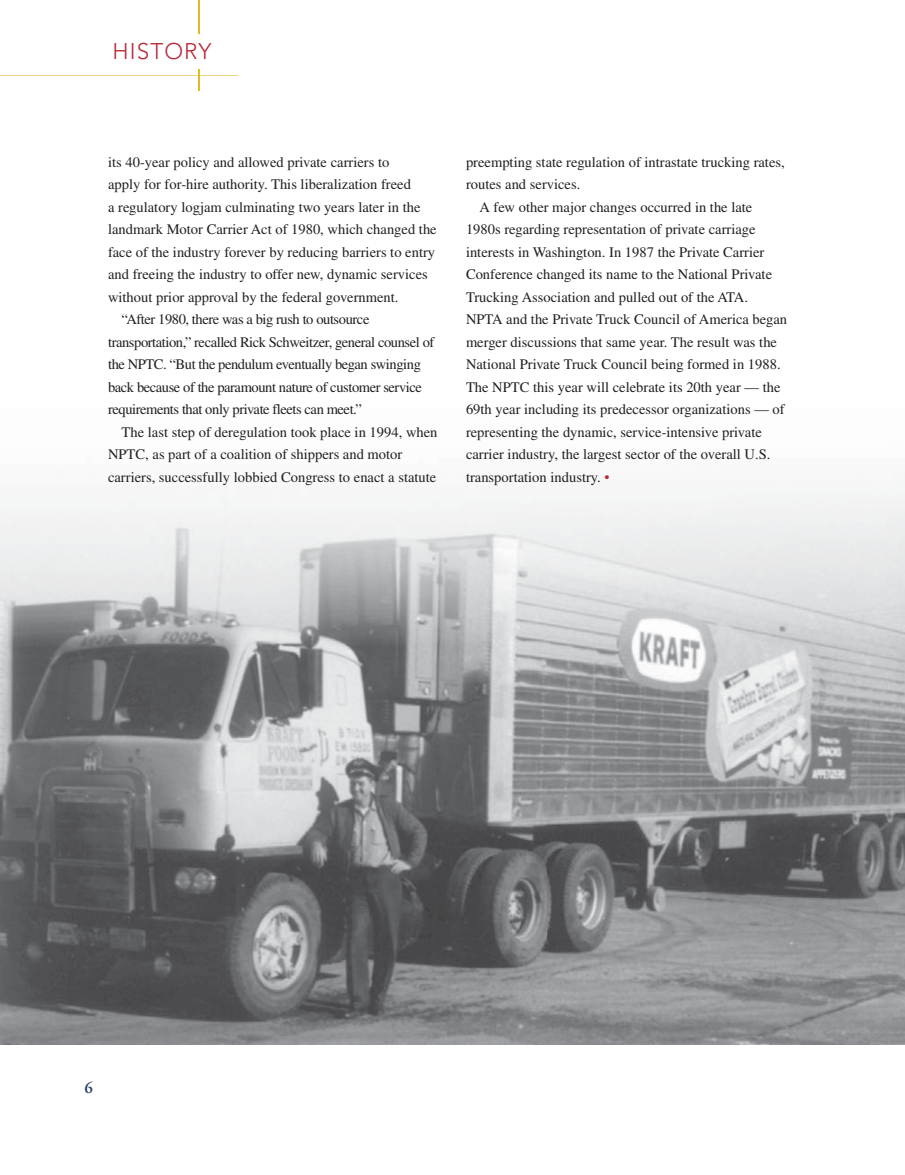
<style>
.page{position:relative;width:905px;height:1175px;background:#fff}
.page>*{position:absolute;margin:0;border:0;box-sizing:border-box;transform-origin:0 0}
.t1{font:300 22.5px "Avenir";letter-spacing:.05em;color:#b82837}
.t2{font:600 16.5px "Adobe Garamond";color:#2c4169}
.t3{font:14.55px "Times";color:#231f20}
.t4{font:14.55px "Times";letter-spacing:-.03em;color:#231f20}
.s1{color:#b82837}
</style>
<div class="page">
<hr style="left:904px;top:0;width:1px;height:1174px;background:#f7edd0">
<img style="left:0;top:490px;width:904px;height:554px">
<hr style="left:0;top:75px;width:237px;height:1px;background:#ecd37f">
<hr style="left:198px;top:0;width:1px;height:90px;background:#dfbd24">
<div style="left:105px;top:34px;width:175px;height:35px;background:#fff"></div>
<svg style="left:904px;top:52px;width:1px;height:58px"></svg>
<h1 class="t1" style="left:112px;top:42px;width:100px">HISTORY</h1>
<p class="t3" style="left:108px;top:156px;width:283px">its 40-year policy and allowed private carriers to</p>
<p class="t3" style="left:108px;top:179px;width:304px">apply for for-hire authority. This liberalization freed</p>
<p class="t3" style="left:108px;top:201px;width:314px">a regulatory logjam culminating two years later in the</p>
<p class="t3" style="left:108px;top:224px;width:330px">landmark Motor Carrier Act of 1980, which changed the</p>
<p class="t3" style="left:108px;top:246px;width:328px">face of the industry forever by reducing barriers to entry</p>
<p class="t3" style="left:108px;top:269px;width:321px">and freeing the industry to offer new, dynamic services</p>
<p class="t3" style="left:108px;top:291px;width:292px">without prior approval by the federal government.</p>
<p class="t4" style="left:121px;top:314px;width:249px">“After 1980, there was a big rush to outsource</p>
<p class="t4" style="left:108px;top:336px;width:328px">transportation,” recalled Rick Schweitzer, general counsel of</p>
<p class="t4" style="left:108px;top:359px;width:314px">the NPTC. “But the pendulum eventually began swinging</p>
<p class="t4" style="left:108px;top:381px;width:315px">back because of the paramount nature of customer service</p>
<p class="t4" style="left:108px;top:404px;width:255px">requirements that only private fleets can meet.”</p>
<p class="t3" style="left:121px;top:426px;width:317px">The last step of deregulation took place in 1994, when</p>
<p class="t3" style="left:108px;top:449px;width:296px">NPTC, as part of a coalition of shippers and motor</p>
<p class="t3" style="left:108px;top:471px;width:330px">carriers, successfully lobbied Congress to enact a statute</p>
<p class="t3" style="left:466px;top:156px;width:320px">preempting state regulation of intrastate trucking rates,</p>
<p class="t3" style="left:466px;top:179px;width:116px">routes and services.</p>
<p class="t3" style="left:479px;top:201px;width:274px">A few other major changes occurred in the late</p>
<p class="t3" style="left:466px;top:224px;width:291px">1980s regarding representation of private carriage</p>
<p class="t3" style="left:466px;top:246px;width:300px">interests in Washington. In 1987 the Private Carrier</p>
<p class="t3" style="left:466px;top:269px;width:307px">Conference changed its name to the National Private</p>
<p class="t3" style="left:466px;top:291px;width:283px">Trucking Association and pulled out of the ATA.</p>
<p class="t3" style="left:466px;top:314px;width:322px">NPTA and the Private Truck Council of America began</p>
<p class="t3" style="left:466px;top:336px;width:312px">merger discussions that same year. The result was the</p>
<p class="t3" style="left:466px;top:359px;width:316px">National Private Truck Council being formed in 1988.</p>
<p class="t3" style="left:466px;top:381px;width:316px">The NPTC this year will celebrate its 20th year — the</p>
<p class="t3" style="left:466px;top:404px;width:320px">69th year including its predecessor organizations — of</p>
<p class="t3" style="left:466px;top:426px;width:297px">representing the dynamic, service-intensive private</p>
<p class="t3" style="left:466px;top:449px;width:306px">carrier industry, the largest sector of the overall U.S.</p>
<p class="t3" style="left:466px;top:471px;width:145px">transportation industry. <span class="s1">•</span></p>
<p class="t2" style="left:85px;top:1080px;width:10px">6</p>
</div>
